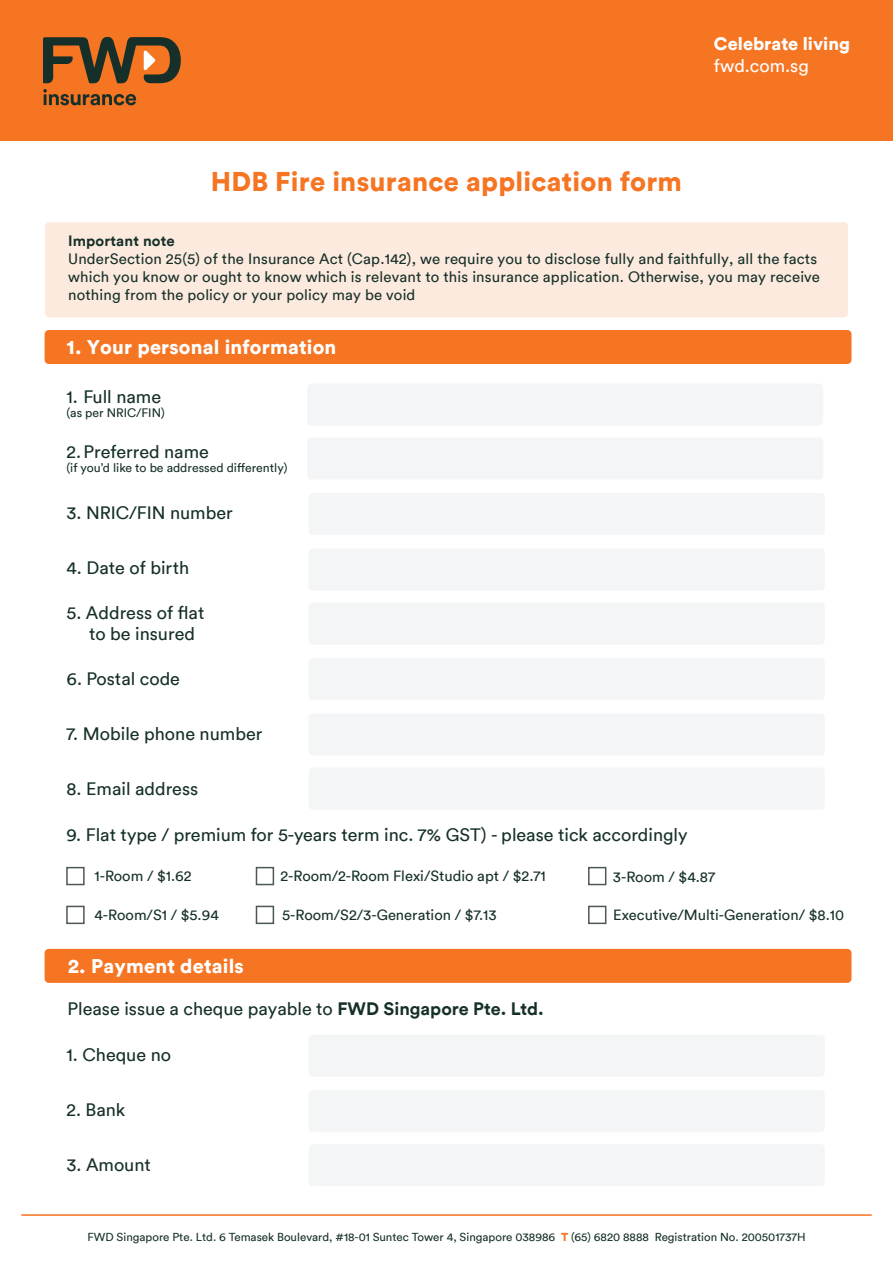
<style>
.page{position:relative;width:893px;height:1263px;background:#fff}
.page>*{position:absolute;margin:0;border:0;box-sizing:border-box;transform-origin:0 0}
.t1{font:900 27.15px "FWD Circular TT";letter-spacing:.01em;color:#f57523}
.t2{font:900 19.8px "FWD Circular TT";letter-spacing:.01em;color:#fff}
.t3{font:18px/21.6px "FWD Circular TT";color:#163029}
.t4{font:900 18px "FWD Circular TT";color:#fff}
.t5{font:18px "FWD Circular TT";color:#fff}
.t6{font:15px/18px "FWD Circular TT";letter-spacing:.01em;color:#163029}
.t7{font:700 15px "FWD Circular TT";letter-spacing:.01em;color:#163029}
.t8{font:14.7px "FWD Circular TT";color:#163029}
.t9{font:12.3px "FWD Circular TT";color:#163029}
.t10{font:11.55px "FWD Circular TT";color:#163029}
.s1{font-weight:700}
.s2{font-weight:900;color:#f57523}
</style>
<div class="page">
<hr style="left:21px;top:1214px;width:851px;height:2px;background:#f57523">
<div style="left:0;top:0;width:893px;height:140px;background:#f57523"></div>
<svg style="left:43px;top:89px;width:93px;height:16px"></svg>
<svg style="left:43px;top:37px;width:138px;height:46px"></svg>
<div style="left:45px;top:222px;width:803px;height:95px;background:#fdeade;border-radius:4px"></div>
<div style="left:45px;top:330px;width:806px;height:34px;background:#f57523;border-radius:4px"></div>
<div style="left:45px;top:949px;width:806px;height:34px;background:#f57523;border-radius:4px"></div>
<div style="left:309px;top:1034px;width:516px;height:42px;background:#f4f5f6;border-radius:4px"></div>
<div style="left:309px;top:1090px;width:516px;height:42px;background:#f4f5f6;border-radius:4px"></div>
<div style="left:309px;top:1144px;width:516px;height:42px;background:#f4f5f6;border-radius:4px"></div>
<div style="left:66px;top:867px;width:19px;height:18px;border:2px solid #4e5758"></div>
<div style="left:66px;top:906px;width:19px;height:18px;border:2px solid #4e5758"></div>
<div style="left:256px;top:867px;width:18px;height:18px;border:2px solid #4e5758"></div>
<div style="left:256px;top:906px;width:18px;height:18px;border:2px solid #4e5758"></div>
<div style="left:588px;top:867px;width:18px;height:18px;border:2px solid #4e5758"></div>
<div style="left:588px;top:906px;width:18px;height:18px;border:2px solid #4e5758"></div>
<div style="left:309px;top:493px;width:516px;height:42px;background:#f4f5f6;border-radius:4px"></div>
<div style="left:309px;top:548px;width:516px;height:42px;background:#f4f5f6;border-radius:4px"></div>
<div style="left:309px;top:658px;width:516px;height:42px;background:#f4f5f6;border-radius:4px"></div>
<div style="left:309px;top:713px;width:516px;height:42px;background:#f4f5f6;border-radius:4px"></div>
<div style="left:309px;top:767px;width:516px;height:42px;background:#f4f5f6;border-radius:4px"></div>
<div style="left:309px;top:602px;width:516px;height:42px;background:#f4f5f6;border-radius:4px"></div>
<div style="left:307px;top:383px;width:516px;height:42px;background:#f4f5f6;border-radius:4px"></div>
<div style="left:307px;top:437px;width:516px;height:42px;background:#f4f5f6;border-radius:4px"></div>
<p class="t4" style="left:714px;top:31px;width:138px">Celebrate living</p>
<p class="t5" style="left:714px;top:54px;width:96px">fwd.com.sg</p>
<h1 class="t1" style="left:211px;top:163px;width:473px">HDB Fire insurance application form</h1>
<p class="t7" style="left:68px;top:231px;width:108px">Important note</p>
<p class="t6" style="left:68px;top:249px;width:753px">UnderSection 25(5) of the Insurance Act (Cap.142), we require you to disclose fully and faithfully, all the facts which you know or ought to know which is relevant to this insurance application. Otherwise, you may receive nothing from the policy or your policy may be void</p>
<p class="t2" style="left:67px;top:333px;width:271px">1. Your personal information</p>
<p class="t3" style="left:67px;top:385px;width:96px">1. Full name</p>
<p class="t9" style="left:67px;top:405px;width:100px">(as per NRIC/FIN)</p>
<p class="t3" style="left:67px;top:440px;width:144px">2. Preferred name</p>
<p class="t9" style="left:67px;top:460px;width:222px">(if you’d like to be addressed differently)</p>
<p class="t3" style="left:67px;top:501px;width:168px">3. NRIC/FIN number</p>
<p class="t3" style="left:67px;top:557px;width:124px">4. Date of birth</p>
<p class="t3" style="left:89px;top:601px;width:117px;text-indent:-22px">5. Address of flat to be insured</p>
<p class="t3" style="left:67px;top:667px;width:115px">6. Postal code</p>
<p class="t3" style="left:67px;top:722px;width:197px">7. Mobile phone number</p>
<p class="t3" style="left:67px;top:777px;width:133px">8. Email address</p>
<p class="t3" style="left:67px;top:823px;width:623px">9. Flat type / premium for 5-years term inc. 7% GST) - please tick accordingly</p>
<p class="t8" style="left:95px;top:866px;width:99px">1-Room / $1.62</p>
<p class="t8" style="left:95px;top:905px;width:126px">4-Room/S1 / $5.94</p>
<p class="t2" style="left:68px;top:952px;width:177px">2. Payment details</p>
<p class="t8" style="left:280px;top:866px;width:267px">2-Room/2-Room Flexi/Studio apt / $2.71</p>
<p class="t8" style="left:282px;top:904px;width:216px">5-Room/S2/3-Generation / $7.13</p>
<p class="t3" style="left:67px;top:997px;width:478px">Please issue a cheque payable to <span class="s1">FWD Singapore Pte. Ltd.</span></p>
<p class="t3" style="left:67px;top:1043px;width:106px">1. Cheque no</p>
<p class="t3" style="left:67px;top:1098px;width:60px">2. Bank</p>
<p class="t3" style="left:67px;top:1153px;width:86px">3. Amount</p>
<p class="t8" style="left:613px;top:867px;width:104px">3-Room / $4.87</p>
<p class="t8" style="left:613px;top:905px;width:232px">Executive/Multi-Generation/ $8.10</p>
<p class="t10" style="left:87px;top:1229px;width:720px">FWD Singapore Pte. Ltd. 6 Temasek Boulevard, #18-01 Suntec Tower 4, Singapore 038986 <span class="s2">T</span> (65) 6820 8888 Registration No. 200501737H</p>
</div>
